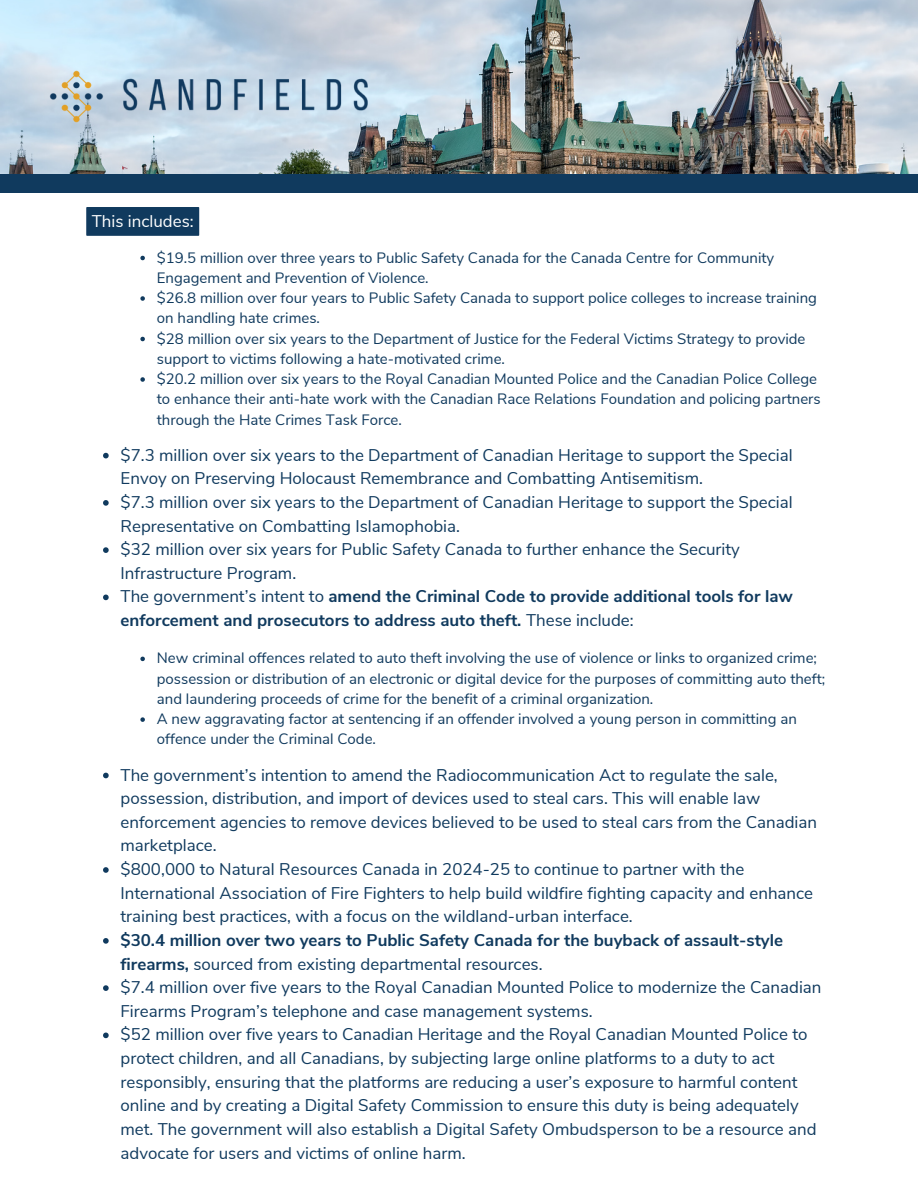
<style>
.page{position:relative;width:918px;height:1188px;background:#fff}
.page>*{position:absolute;margin:0;border:0;box-sizing:border-box;transform-origin:0 0}
.t1{font:16.95px/23.7px "Nunito Sans";color:#103a5e}
.t2{font:16.95px "Nunito Sans";color:#fff}
.t3{font:15px/20.2px "Nunito Sans";color:#103a5e}
.s1{font-weight:700}
</style>
<div class="page">
<svg style="left:140px;top:256px;width:5px;height:4px"></svg>
<svg style="left:140px;top:296px;width:5px;height:5px"></svg>
<svg style="left:140px;top:337px;width:5px;height:4px"></svg>
<svg style="left:140px;top:377px;width:5px;height:5px"></svg>
<div style="left:86px;top:207px;width:113px;height:29px;background:#103a5e"></div>
<img style="left:0;top:0;width:918px;height:174px">
<div style="left:0;top:174px;width:918px;height:19px;background:#103a5e"></div>
<img style="left:131px;top:55px;width:246px;height:78px">
<img style="left:21px;top:41px;width:110px;height:101px">
<svg style="left:103px;top:453px;width:6px;height:5px"></svg>
<svg style="left:103px;top:500px;width:6px;height:6px"></svg>
<svg style="left:103px;top:547px;width:6px;height:6px"></svg>
<svg style="left:103px;top:595px;width:6px;height:5px"></svg>
<svg style="left:140px;top:657px;width:5px;height:4px"></svg>
<svg style="left:140px;top:717px;width:5px;height:5px"></svg>
<svg style="left:103px;top:773px;width:6px;height:5px"></svg>
<svg style="left:103px;top:867px;width:6px;height:6px"></svg>
<svg style="left:103px;top:938px;width:6px;height:6px"></svg>
<svg style="left:103px;top:985px;width:6px;height:6px"></svg>
<svg style="left:103px;top:1033px;width:6px;height:5px"></svg>
<p class="t2" style="left:92px;top:210px;width:103px">This includes:</p>
<p class="t3" style="left:157px;top:247px;width:665px">$19.5 million over three years to Public Safety Canada for the Canada Centre for Community Engagement and Prevention of Violence.<br>$26.8 million over four years to Public Safety Canada to support police colleges to increase training on handling hate crimes.<br>$28 million over six years to the Department of Justice for the Federal Victims Strategy to provide support to victims following a hate-motivated crime.<br>$20.2 million over six years to the Royal Canadian Mounted Police and the Canadian Police College to enhance their anti-hate work with the Canadian Race Relations Foundation and policing partners through the Hate Crimes Task Force.</p>
<p class="t1" style="left:121px;top:443px;width:674px">$7.3 million over six years to the Department of Canadian Heritage to support the Special Envoy on Preserving Holocaust Remembrance and Combatting Antisemitism.<br>$7.3 million over six years to the Department of Canadian Heritage to support the Special Representative on Combatting Islamophobia.<br>$32 million over six years for Public Safety Canada to further enhance the Security Infrastructure Program.<br>The government’s intent to <span class="s1">amend the Criminal Code to provide additional tools for law enforcement and prosecutors to address auto theft.</span> These include:</p>
<p class="t3" style="left:157px;top:648px;width:670px">New criminal offences related to auto theft involving the use of violence or links to organized crime; possession or distribution of an electronic or digital device for the purposes of committing auto theft; and laundering proceeds of crime for the benefit of a criminal organization.<br>A new aggravating factor at sentencing if an offender involved a young person in committing an offence under the Criminal Code.</p>
<p class="t1" style="left:121px;top:763px;width:698px">The government’s intention to amend the Radiocommunication Act to regulate the sale, possession, distribution, and import of devices used to steal cars. This will enable law enforcement agencies to remove devices believed to be used to steal cars from the Canadian marketplace.<br>$800,000 to Natural Resources Canada in 2024-25 to continue to partner with the International Association of Fire Fighters to help build wildfire fighting capacity and enhance training best practices, with a focus on the wildland-urban interface.</p>
<p class="t1" style="left:121px;top:929px;width:702px"><span class="s1">$30.4 million over two years to Public Safety Canada for the buyback of assault-style firearms,</span> sourced from existing departmental resources.<br>$7.4 million over five years to the Royal Canadian Mounted Police to modernize the Canadian Firearms Program’s telephone and case management systems.<br>$52 million over five years to Canadian Heritage and the Royal Canadian Mounted Police to protect children, and all Canadians, by subjecting large online platforms to a duty to act responsibly, ensuring that the platforms are reducing a user’s exposure to harmful content online and by creating a Digital Safety Commission to ensure this duty is being adequately met. The government will also establish a Digital Safety Ombudsperson to be a resource and advocate for users and victims of online harm.</p>
</div>
